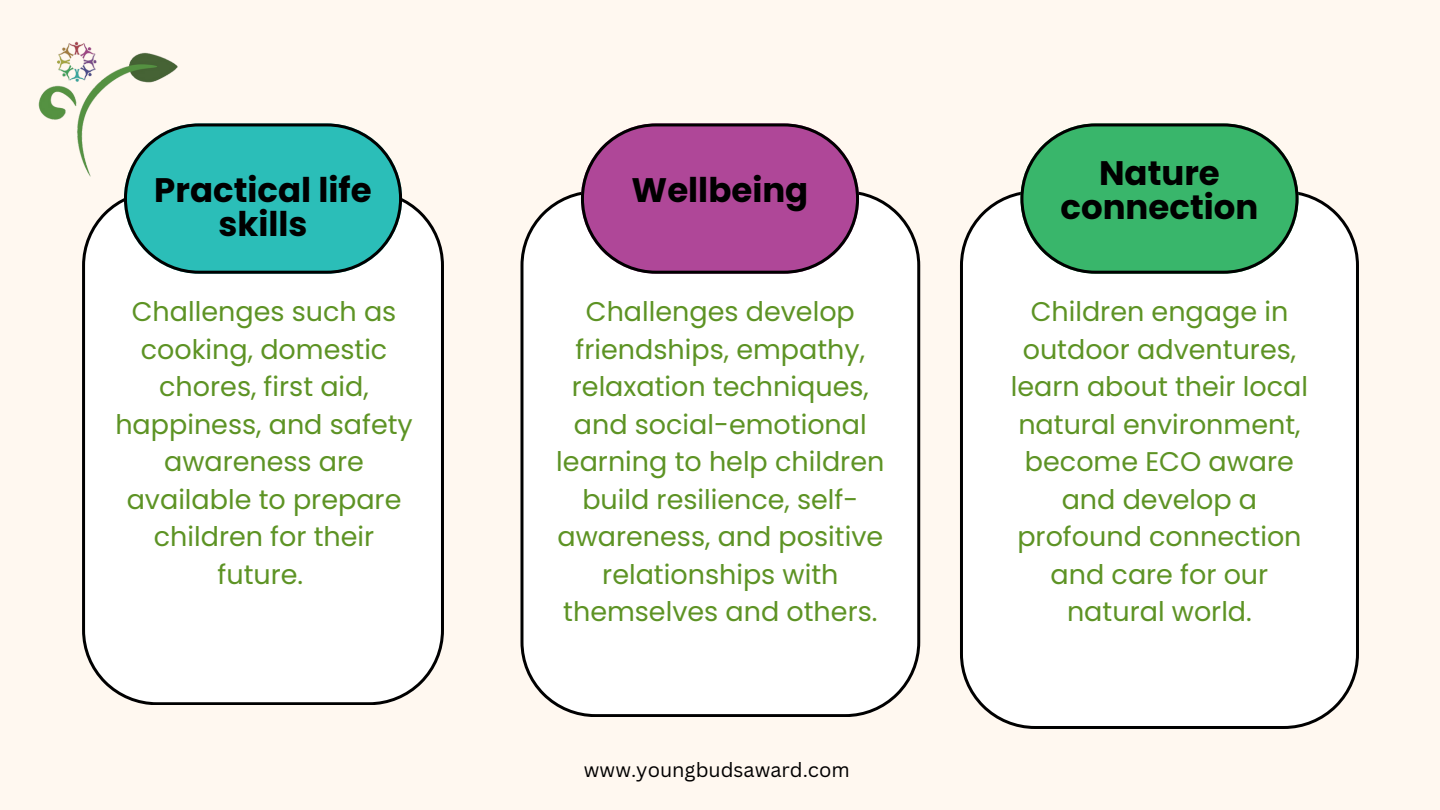
<style>
.page{position:relative;width:1440px;height:810px;background:#fff8f0}
.page>*{position:absolute;margin:0;border:0;box-sizing:border-box;transform-origin:0 0}
.t1{font:700 34px/33.8px "Poppins";color:#000;text-align:center}
.t2{font:27px/37.5px "Poppins";color:#5d9324;text-align:center}
.t3{font:20px "Canva Sans";color:#000}
</style>
<div class="page">
<div style="left:82px;top:197px;width:362px;height:508px;background:#fff"></div>
<div style="left:520px;top:191px;width:400px;height:526px;background:#fff"></div>
<div style="left:960px;top:192px;width:399px;height:537px;background:#fff"></div>
<img style="left:38px;top:41px;width:140px;height:136px">
<svg style="left:124px;top:123px;width:278px;height:151px;background:#41bbb5"></svg>
<svg style="left:581px;top:123px;width:278px;height:151px;background:#af589b"></svg>
<svg style="left:1020px;top:123px;width:279px;height:151px;background:#4db476"></svg>
<h1 class="t1" style="left:154px;top:173px;width:219px">Practical life skills</h1>
<h2 class="t1" style="left:632px;top:173px;width:178px">Wellbeing</h2>
<h1 class="t1" style="left:1060px;top:156px;width:199px">Nature connection</h1>
<h2 class="t2" style="left:115px;top:293px;width:299px">Challenges such as cooking, domestic chores, first aid, happiness, and safety awareness are available to prepare children for their future.</h2>
<p class="t2" style="left:1011px;top:293px;width:299px">Children engage in outdoor adventures, learn about their local natural environment, become ECO aware and develop a profound connection and care for our natural world.</p>
<h1 class="t2" style="left:556px;top:293px;width:330px">Challenges develop friendships, empathy, relaxation techniques, and social-emotional learning to help children build resilience, self&shy;awareness, and positive relationships with themselves and others.</h1>
<h2 class="t3" style="left:584px;top:756px;width:267px">www.youngbudsaward.com</h2>
</div>
